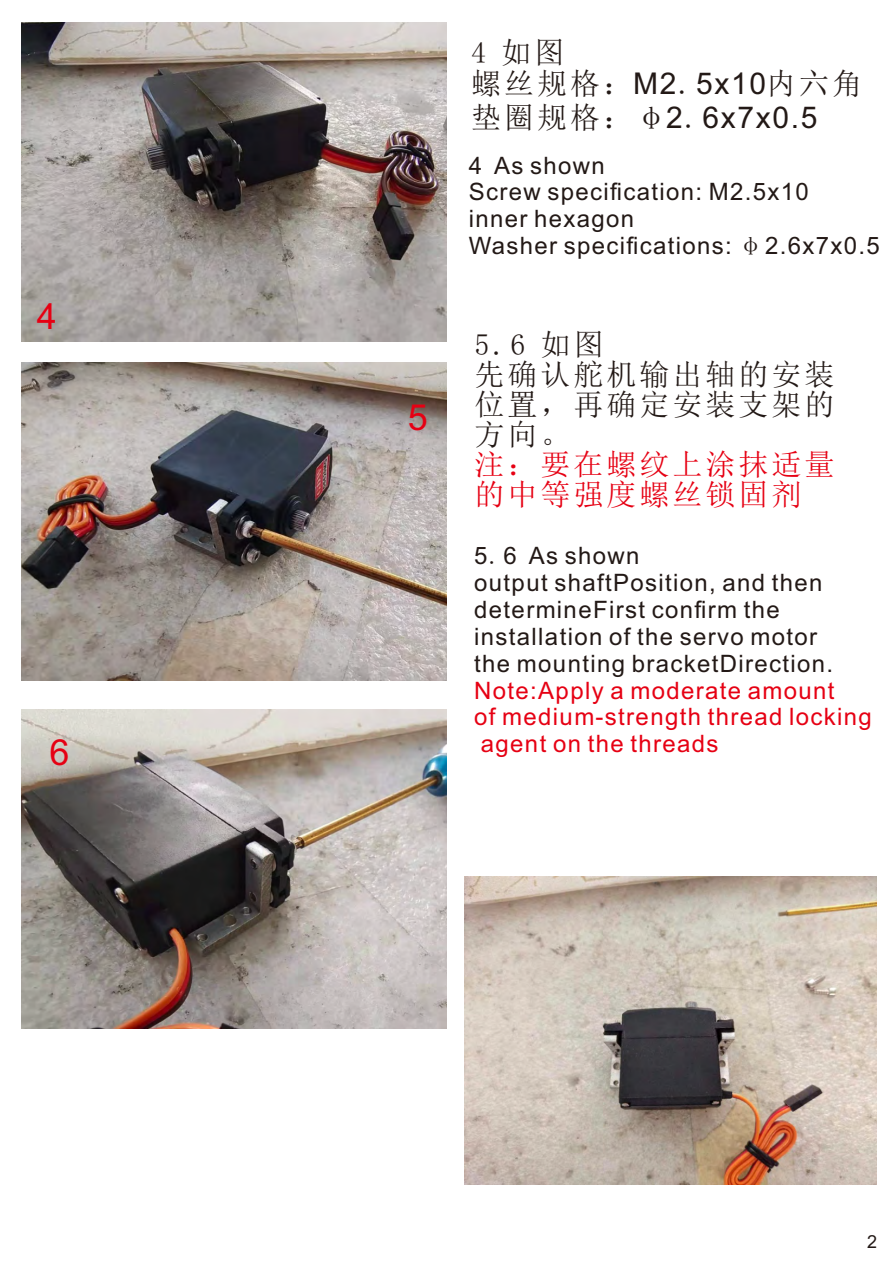
<style>
.page{position:relative;width:893px;height:1263px;background:#fff}
.page>*{position:absolute;margin:0;border:0;box-sizing:border-box;transform-origin:0 0}
.t1{font:36px "Arial";color:#e60013}
.t2{font:30px/30px "Sim Sun";letter-spacing:.1em;color:#231916}
.t3{font:30px/30px "Sim Sun";letter-spacing:.1em;color:#e60013}
.t4{font:30px "Arial";letter-spacing:.055em;color:#231916}
.t5{font:24px/26.8px "Arial";letter-spacing:.055em;color:#231916}
.t6{font:24px/26.8px "Arial";letter-spacing:.055em;color:#e60013}
.t7{font:18px "Arial";color:#231916}
.s1{font-family:"Arial"}
.s2{font-family:"Sim Sun"}
</style>
<div class="page">
<img style="left:21px;top:22px;width:426px;height:319px">
<img style="left:21px;top:709px;width:425px;height:319px">
<img style="left:21px;top:362px;width:426px;height:319px">
<img style="left:465px;top:876px;width:411px;height:309px">
<h1 class="t1" style="left:37px;top:303px;width:22px">4</h1>
<h1 class="t1" style="left:50px;top:739px;width:22px">6</h1>
<h1 class="t1" style="left:408px;top:404px;width:22px">5</h1>
<p class="t2" style="left:471px;top:37px;width:393px;line-height:31.3px">4 如图<br>螺丝规格：<span class="s1">M2</span>.<span class="s1">5x10</span>内六角</p>
<p class="t4" style="left:471px;top:106px;width:348px"><span class="s2">垫圈规格：φ</span>2<span class="s2">.</span>6x7x0.5</p>
<p class="t5" style="left:469px;top:154px;width:413px">4 As shown<br>Screw specification: M2.5x10<br>inner hexagon<br>Washer specifications: <span class="s2">φ</span>2.6x7x0.5</p>
<p class="t2" style="left:474px;top:330px;width:362px">5.6 如图<br>先确认舵机输出轴的安装位置，再确定安装支架的方向。</p>
<p class="t3" style="left:474px;top:450px;width:362px">注：要在螺纹上涂抹适量的中等强度螺丝锁固剂</p>
<p class="t5" style="left:474px;top:545px;width:360px">5<span class="s2">.</span>6 As shown<br>output shaftPosition, and then determineFirst confirm the installation of the servo motor the mounting bracketDirection.</p>
<p class="t6" style="left:474px;top:679px;width:399px">Note:Apply a moderate amount<br>of medium-strength thread locking agent on the threads</p>
<p class="t7" style="left:867px;top:1235px;width:12px">2</p>
</div>
